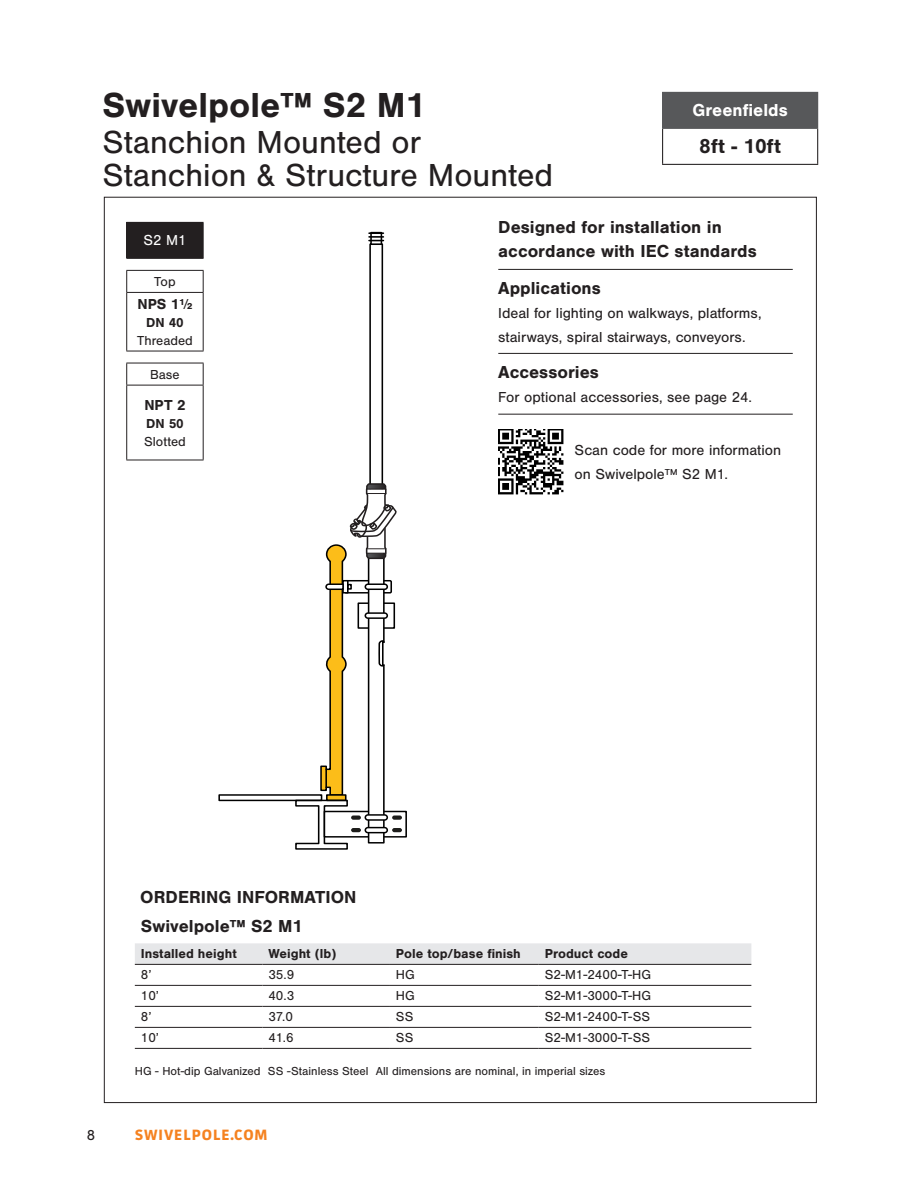
<style>
.page{position:relative;width:918px;height:1188px;background:#fff}
.page>*{position:absolute;margin:0;border:0;box-sizing:border-box;transform-origin:0 0}
.t1{font:700 36px "Nimbus San";color:#231f20}
.t2{font:33px/33px "Nimbus San";color:#231f20}
.height{font:700 21px "Nimbus San";color:#231f20}
.heading{font:700 18px/24px "Nimbus San";color:#231f20}
.height-2{font:700 18px "Nimbus San";color:#fff}
.heading-2{font:15px/24px "Nimbus San";color:#231f20}
.body-copy{font:15px/24px "Nimbus San";color:#231f20}
.t3{font:700 15px "Facit";letter-spacing:.065em;color:#f58220}
.table-body{font:700 15px "Nimbus San";color:#231f20}
.table-body-2{font:15px "Nimbus San";color:#fff}
.table-body-3{font:13.5px "Nimbus San";color:#231f20}
.table-body-4{font:700 13.5px "Nimbus San";color:#231f20}
.t4{font:12px "Nimbus San";color:#231f20}
</style>
<div class="page">
<hr style="left:498px;top:269px;width:295px;height:1px;background:#231f20">
<hr style="left:498px;top:353px;width:295px;height:1px;background:#231f20">
<hr style="left:498px;top:414px;width:295px;height:1px;background:#231f20">
<div style="left:127px;top:222px;width:76px;height:36px;background:#231f20"></div>
<hr style="left:126px;top:222px;width:78px;height:1px;background:#231f20">
<hr style="left:203px;top:223px;width:1px;height:35px;background:#231f20">
<hr style="left:126px;top:258px;width:78px;height:1px;background:#231f20">
<hr style="left:126px;top:270px;width:78px;height:1px;background:#231f20">
<svg style="left:203px;top:271px;width:1px;height:21px"></svg>
<hr style="left:126px;top:292px;width:78px;height:1px;background:#231f20">
<hr style="left:203px;top:293px;width:1px;height:58px;background:#231f20">
<hr style="left:126px;top:351px;width:78px;height:1px;background:#231f20">
<hr style="left:126px;top:363px;width:78px;height:1px;background:#231f20">
<svg style="left:203px;top:363px;width:1px;height:22px"></svg>
<hr style="left:126px;top:385px;width:78px;height:1px;background:#231f20">
<hr style="left:203px;top:385px;width:1px;height:75px;background:#231f20">
<hr style="left:126px;top:460px;width:78px;height:1px;background:#231f20">
<hr style="left:126px;top:223px;width:1px;height:35px;background:#231f20">
<svg style="left:126px;top:271px;width:1px;height:21px"></svg>
<hr style="left:126px;top:293px;width:1px;height:58px;background:#231f20">
<svg style="left:126px;top:363px;width:1px;height:22px"></svg>
<hr style="left:126px;top:385px;width:1px;height:75px;background:#231f20">
<svg style="left:135px;top:943px;width:616px;height:21px;background:#e5e6e8"></svg>
<hr style="left:135px;top:964px;width:127px;height:1px;background:#231f20">
<hr style="left:262px;top:964px;width:128px;height:1px;background:#231f20">
<hr style="left:390px;top:964px;width:149px;height:1px;background:#231f20">
<hr style="left:539px;top:964px;width:212px;height:1px;background:#231f20">
<hr style="left:135px;top:985px;width:127px;height:1px;background:#231f20">
<hr style="left:262px;top:985px;width:128px;height:1px;background:#231f20">
<hr style="left:390px;top:985px;width:149px;height:1px;background:#231f20">
<hr style="left:539px;top:985px;width:212px;height:1px;background:#231f20">
<hr style="left:135px;top:1006px;width:127px;height:1px;background:#231f20">
<hr style="left:262px;top:1006px;width:128px;height:1px;background:#231f20">
<hr style="left:390px;top:1006px;width:149px;height:1px;background:#231f20">
<hr style="left:539px;top:1006px;width:212px;height:1px;background:#231f20">
<hr style="left:135px;top:1027px;width:127px;height:1px;background:#231f20">
<hr style="left:262px;top:1027px;width:128px;height:1px;background:#231f20">
<hr style="left:390px;top:1027px;width:149px;height:1px;background:#231f20">
<hr style="left:539px;top:1027px;width:212px;height:1px;background:#231f20">
<hr style="left:135px;top:1048px;width:127px;height:1px;background:#231f20">
<hr style="left:262px;top:1048px;width:128px;height:1px;background:#231f20">
<hr style="left:390px;top:1048px;width:149px;height:1px;background:#231f20">
<hr style="left:539px;top:1048px;width:212px;height:1px;background:#231f20">
<div style="left:218px;top:794px;width:104px;height:7px;border:2px solid #000"></div>
<div style="left:324px;top:811px;width:83px;height:27px;border:2px solid #000"></div>
<svg style="left:392px;top:816px;width:10px;height:4px"></svg>
<svg style="left:392px;top:828px;width:10px;height:4px"></svg>
<svg style="left:294px;top:231px;width:104px;height:619px"></svg>
<img style="left:498px;top:430px;width:66px;height:65px">
<div style="left:663px;top:92px;width:155px;height:36px;background:#57585a"></div>
<hr style="left:662px;top:129px;width:1px;height:35px;background:#231f20">
<hr style="left:817px;top:129px;width:1px;height:35px;background:#231f20">
<hr style="left:662px;top:164px;width:156px;height:1px;background:#231f20">
<hr style="left:662px;top:92px;width:156px;height:1px;background:#57585a">
<hr style="left:662px;top:93px;width:1px;height:35px;background:#57585a">
<hr style="left:662px;top:128px;width:156px;height:1px;background:#57585a">
<p class="t1" style="left:102px;top:85px;width:325px">Swivelpole™ S2 M1</p>
<p class="t2" style="left:102px;top:126px;width:452px">Stanchion Mounted or<br>Stanchion &amp; Structure Mounted</p>
<p class="height-2" style="left:693px;top:100px;width:97px">Greenfields</p>
<p class="height" style="left:699px;top:135px;width:83px">8ft - 10ft</p>
<p class="table-body-2" style="left:143px;top:232px;width:45px">S2 M1</p>
<p class="table-body-3" style="left:154px;top:274px;width:23px">Top</p>
<p class="table-body" style="left:137px;top:295px;width:56px">NPS 11/2</p>
<p class="table-body-4" style="left:146px;top:315px;width:39px">DN 40</p>
<p class="table-body-3" style="left:137px;top:333px;width:57px">Threaded</p>
<p class="table-body-3" style="left:150px;top:367px;width:31px">Base</p>
<p class="table-body" style="left:144px;top:396px;width:43px">NPT 2</p>
<p class="table-body-4" style="left:146px;top:416px;width:39px">DN 50</p>
<p class="table-body-3" style="left:144px;top:434px;width:43px">Slotted</p>
<p class="heading" style="left:498px;top:215px;width:260px">Designed for installation in accordance with IEC standards</p>
<p class="heading" style="left:498px;top:276px;width:104px">Applications</p>
<p class="heading-2" style="left:498px;top:301px;width:265px">Ideal for lighting on walkways, platforms, stairways, spiral stairways, conveyors.</p>
<p class="heading" style="left:498px;top:360px;width:102px">Accessories</p>
<p class="heading-2" style="left:498px;top:385px;width:255px">For optional accessories, see page 24.</p>
<p class="body-copy" style="left:575px;top:439px;width:208px">Scan code for more information on Swivelpole™ S2 M1.</p>
<p class="heading" style="left:140px;top:886px;width:218px">ORDERING INFORMATION</p>
<p class="heading" style="left:141px;top:915px;width:163px">Swivelpole™ S2 M1</p>
<p class="table-body-4" style="left:141px;top:946px;width:97px">Installed height</p>
<p class="table-body-4" style="left:268px;top:946px;width:70px">Weight (lb)</p>
<p class="table-body-4" style="left:396px;top:946px;width:126px">Pole top/base finish</p>
<p class="table-body-4" style="left:545px;top:946px;width:85px">Product code</p>
<p class="table-body-3" style="left:141px;top:967px;width:12px">8’</p>
<p class="table-body-3" style="left:268px;top:967px;width:28px">35.9</p>
<p class="table-body-3" style="left:396px;top:967px;width:20px">HG</p>
<p class="table-body-3" style="left:545px;top:967px;width:108px">S2-M1-2400-T-HG</p>
<p class="table-body-3" style="left:141px;top:989px;width:20px">10’</p>
<p class="table-body-3" style="left:268px;top:989px;width:27px">40.3</p>
<p class="table-body-3" style="left:396px;top:989px;width:20px">HG</p>
<p class="table-body-3" style="left:545px;top:989px;width:108px">S2-M1-3000-T-HG</p>
<p class="table-body-3" style="left:141px;top:1010px;width:12px">8’</p>
<p class="table-body-3" style="left:268px;top:1010px;width:26px">37.0</p>
<p class="table-body-3" style="left:396px;top:1010px;width:19px">SS</p>
<p class="table-body-3" style="left:545px;top:1010px;width:107px">S2-M1-2400-T-SS</p>
<p class="table-body-3" style="left:141px;top:1031px;width:20px">10’</p>
<p class="table-body-3" style="left:268px;top:1031px;width:27px">41.6</p>
<p class="table-body-3" style="left:396px;top:1031px;width:19px">SS</p>
<p class="table-body-3" style="left:545px;top:1031px;width:107px">S2-M1-3000-T-SS</p>
<p class="t4" style="left:135px;top:1065px;width:472px">HG - Hot-dip Galvanized SS -Stainless Steel All dimensions are nominal, in imperial sizes</p>
<p class="heading-2" style="left:87px;top:1124px;width:10px">8</p>
<p class="t3" style="left:135px;top:1126px;width:134px">SWIVELPOLE.COM</p>
</div>
